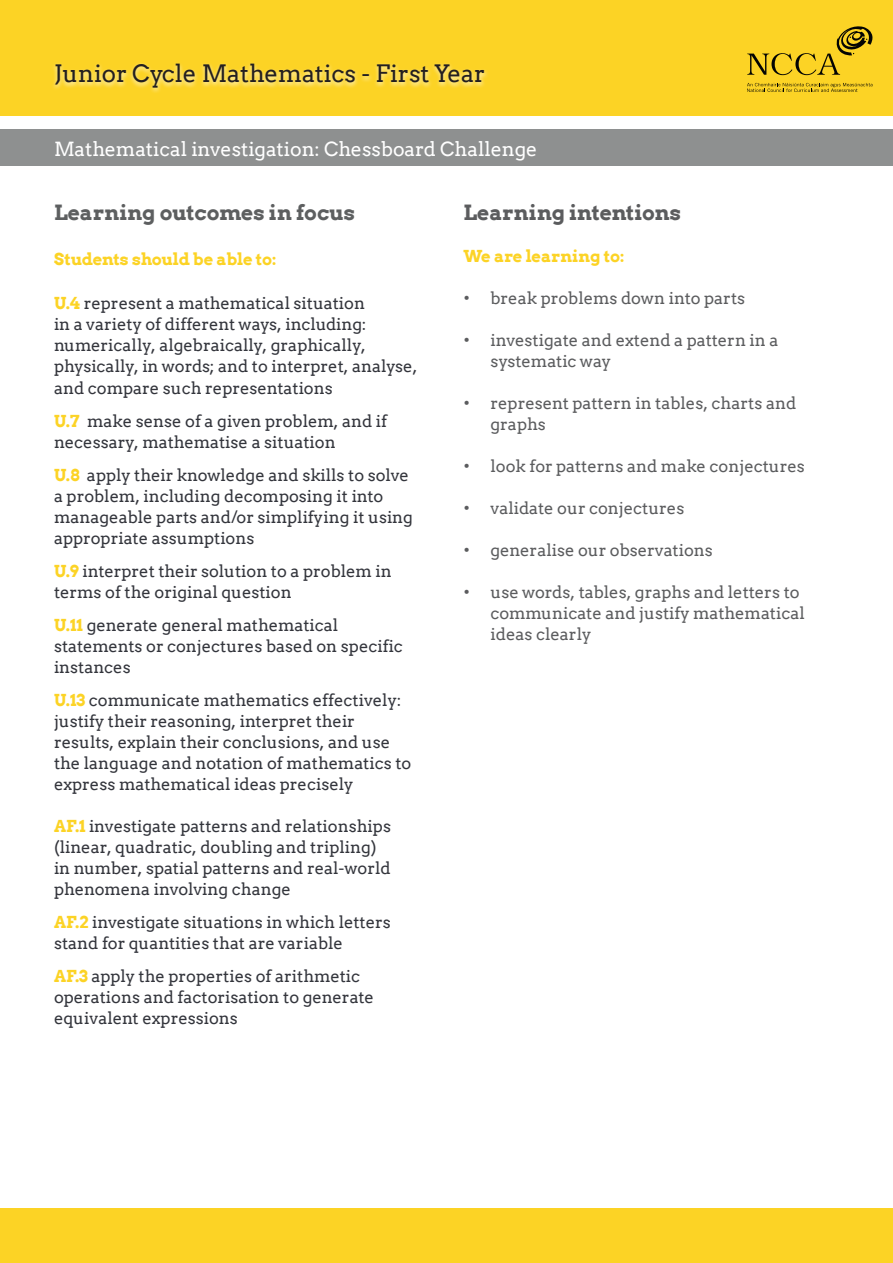
<style>
.page{position:relative;width:893px;height:1263px;background:#fff}
.page>*{position:absolute;margin:0;border:0;box-sizing:border-box;transform-origin:0 0}
.t1{font:24px "Arvo";color:#231f20}
.t2{font:700 21px "Arvo";color:#5d5f60}
.t3{font:700 21px "Arvo";color:#5b5c5e}
.t4{font:19.5px "Arvo";color:#fff}
.t5{font:16.5px/21px "Arvo";color:#33353c}
.t6{font:16.5px/21px "Arvo";color:#5b5c5e}
.t7{font:700 16.5px "Arvo";letter-spacing:-.005em;color:#fcd325}
.s1{font-weight:700;color:#fcd325}
</style>
<div class="page">
<div style="left:0;top:130px;width:893px;height:36px;background:#8e9090"></div>
<div style="left:0;top:1209px;width:893px;height:54px;background:#fcd325"></div>
<div style="left:0;top:0;width:893px;height:116px;background:#fcd325"></div>
<div style="left:51px;top:61px;width:438px;height:32px;background:#fff;opacity:.73"></div>
<svg style="left:747px;top:83px;width:125px;height:9px"></svg>
<svg style="left:747px;top:26px;width:125px;height:49px"></svg>
<p class="t1" style="left:54px;top:60px;width:433px">Junior Cycle Mathematics - First Year</p>
<p class="t4" style="left:54px;top:138px;width:485px">Mathematical investigation: Chessboard Challenge</p>
<p class="t2" style="left:54px;top:201px;width:303px">Learning outcomes in focus</p>
<p class="t7" style="left:54px;top:250px;width:224px">Students should be able to:</p>
<p class="t5" style="left:54px;top:293px;width:365px"><span class="s1">U.4</span> represent a mathematical situation<br>in a variety of different ways, including: numerically, algebraically, graphically, physically, in words; and to interpret, analyse, and compare such representations</p>
<p class="t5" style="left:54px;top:410px;width:335px"><span class="s1">U.7</span> make sense of a given problem, and if necessary, mathematise a situation</p>
<p class="t5" style="left:54px;top:464px;width:361px"><span class="s1">U.8</span> apply their knowledge and skills to solve a problem, including decomposing it into manageable parts and/or simplifying it using appropriate assumptions</p>
<p class="t5" style="left:54px;top:560px;width:339px"><span class="s1">U.9</span> interpret their solution to a problem in terms of the original question</p>
<p class="t5" style="left:54px;top:614px;width:350px"><span class="s1">U.11</span> generate general mathematical statements or conjectures based on specific instances</p>
<p class="t5" style="left:54px;top:689px;width:359px"><span class="s1">U.13</span> communicate mathematics effectively: justify their reasoning, interpret their results, explain their conclusions, and use the language and notation of mathematics to express mathematical ideas precisely</p>
<p class="t5" style="left:54px;top:815px;width:338px"><span class="s1">AF.1</span> investigate patterns and relationships (linear, quadratic, doubling and tripling) in number, spatial patterns and real-world phenomena involving change</p>
<p class="t5" style="left:54px;top:911px;width:338px"><span class="s1">AF.2</span> investigate situations in which letters stand for quantities that are variable</p>
<p class="t5" style="left:54px;top:965px;width:322px"><span class="s1">AF.3</span> apply the properties of arithmetic operations and factorisation to generate equivalent expressions</p>
<p class="t3" style="left:463px;top:201px;width:219px">Learning intentions</p>
<p class="t7" style="left:463px;top:247px;width:162px">We are learning to:</p>
<p class="t6" style="left:463px;top:288px;width:283px">• break problems down into parts</p>
<p class="t6" style="left:490px;top:330px;width:290px;text-indent:-27px">• investigate and extend a pattern in a systematic way</p>
<p class="t6" style="left:490px;top:393px;width:307px;text-indent:-27px">• represent pattern in tables, charts and graphs</p>
<p class="t6" style="left:463px;top:456px;width:343px">• look for patterns and make conjectures</p>
<p class="t6" style="left:463px;top:498px;width:222px">• validate our conjectures</p>
<p class="t6" style="left:463px;top:540px;width:251px">• generalise our observations</p>
<p class="t6" style="left:490px;top:582px;width:316px;text-indent:-27px">• use words, tables, graphs and letters to communicate and justify mathematical ideas clearly</p>
</div>
